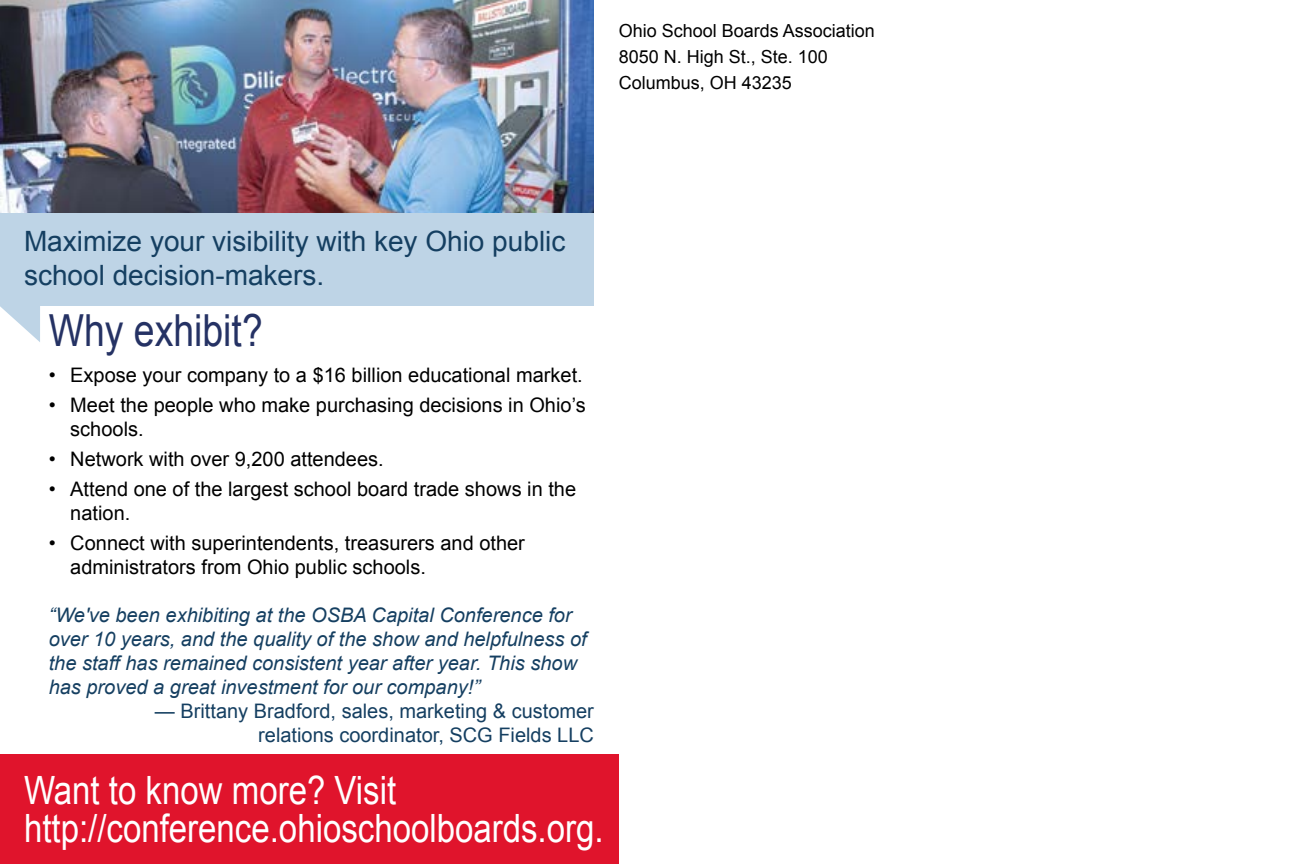
<style>
.page{position:relative;width:1296px;height:864px;background:#fff}
.page>*{position:absolute;margin:0;border:0;box-sizing:border-box;transform-origin:0 0}
.t1{font:44.2px "Arial";color:#253264;scale:.85 1}
.t2{font:39px/38px "Arial";color:#fff;scale:.85 1}
.t3{font:28px/34px "Arial";color:#153f61}
.t4{font:20px/24px "Arial";color:#000}
.t5{font:italic 20px/24px "Arial";color:#153f61}
.t6{font:20px/24px "Arial";color:#153f61;text-align:right}
.t7{font:18px/26px "Arial";color:#000}
</style>
<div class="page">
<div style="left:0;top:754px;width:619px;height:110px;background:#e0142c"></div>
<svg style="left:0;top:306px;width:40px;height:36px"></svg>
<div style="left:0;top:25px;width:594px;height:281px;background:#bed4e6"></div>
<img style="left:0;top:0;width:594px;height:213px">
<p class="t7" style="left:619px;top:18px;width:258px">Ohio School Boards Association<br>8050 N. High St., Ste. 100<br>Columbus, OH 43235</p>
<h3 class="t3" style="left:24px;top:225px;width:543px">Maximize your visibility with key Ohio public school decision-makers.</h3>
<h1 class="t1" style="left:49px;top:301px;width:253px">Why exhibit?</h1>
<p class="t4" style="left:49px;top:363px;width:536px">• Expose your company to a $16 billion educational market.</p>
<p class="t4" style="left:70px;top:393px;width:517px;text-indent:-22px">• Meet the people who make purchasing decisions in Ohio’s schools.</p>
<p class="t4" style="left:49px;top:447px;width:337px">• Network with over 9,200 attendees.</p>
<p class="t4" style="left:70px;top:477px;width:507px;text-indent:-22px">• Attend one of the largest school board trade shows in the nation.</p>
<p class="t4" style="left:70px;top:531px;width:456px;text-indent:-22px">• Connect with superintendents, treasurers and other administrators from Ohio public schools.</p>
<p class="t5" style="left:49px;top:603px;width:540px">“We've been exhibiting at the OSBA Capital Conference for over 10 years, and the quality of the show and helpfulness of the staff has remained consistent year after year. This show has proved a great investment for our company!”</p>
<p class="t6" style="left:155px;top:699px;width:441px">— Brittany Bradford, sales, marketing &amp; customer relations coordinator, SCG Fields LLC</p>
<h2 class="t2" style="left:24px;top:771px;width:683px">Want to know more? Visit http://conference.ohioschoolboards.org.</h2>
</div>
